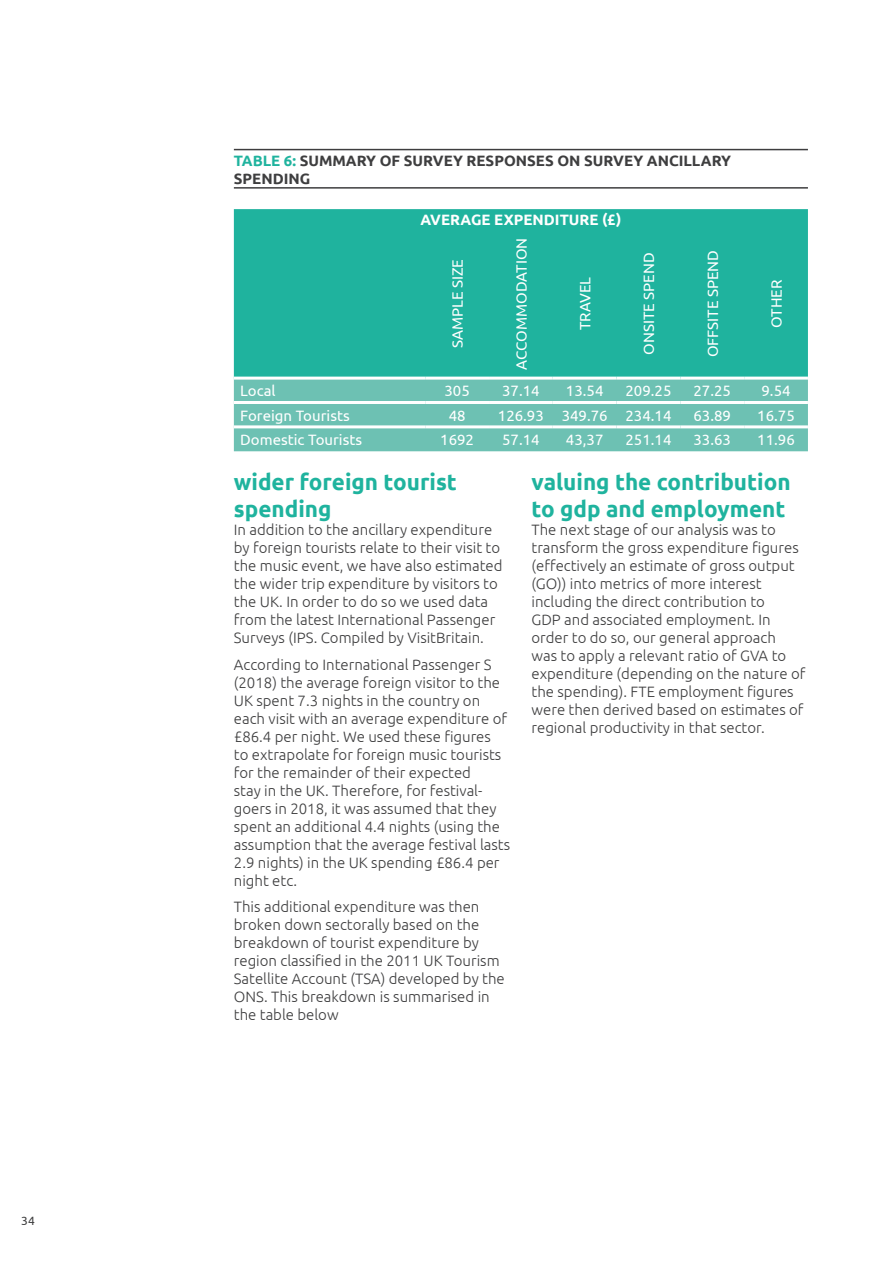
<style>
.page{position:relative;width:893px;height:1263px;background:#fff}
.page>*{position:absolute;margin:0;border:0;box-sizing:border-box;transform-origin:0 0}
.t1{font:700 22.5px/27px "Ubuntu";color:#1fb39e}
.t2{font:300 15px/18px "Ubuntu";color:#3e3e3f}
.t3{font:15px "Ubuntu";color:#fff}
.t4{font:700 15px/18px "Ubuntu";color:#3e3e3f}
.t5{font:700 15px "Ubuntu";color:#fff}
.t6{font:12px "Ubuntu";color:#3e3e3f}
.s1{color:#1fb39e}
</style>
<div class="page">
<hr style="left:234px;top:149px;width:574px;height:1px;background:#3e3e3f">
<hr style="left:234px;top:187px;width:574px;height:2px;background:#3e3e3f">
<div style="left:234px;top:209px;width:574px;height:168px;background:#1fb39e"></div>
<div style="left:234px;top:380px;width:574px;height:71px;background:#6dc1b3"></div>
<hr style="left:234px;top:401px;width:191px;height:3px;background:#fff">
<hr style="left:425px;top:401px;width:64px;height:3px;background:#fff">
<hr style="left:489px;top:401px;width:64px;height:3px;background:#fff">
<hr style="left:553px;top:401px;width:64px;height:3px;background:#fff">
<hr style="left:617px;top:401px;width:63px;height:3px;background:#fff">
<hr style="left:680px;top:401px;width:64px;height:3px;background:#fff">
<hr style="left:744px;top:401px;width:64px;height:3px;background:#fff">
<hr style="left:234px;top:425px;width:191px;height:3px;background:#fff">
<hr style="left:425px;top:425px;width:64px;height:3px;background:#fff">
<hr style="left:489px;top:425px;width:64px;height:3px;background:#fff">
<hr style="left:553px;top:425px;width:64px;height:3px;background:#fff">
<hr style="left:617px;top:425px;width:63px;height:3px;background:#fff">
<hr style="left:680px;top:425px;width:64px;height:3px;background:#fff">
<hr style="left:744px;top:425px;width:64px;height:3px;background:#fff">
<p class="t6" style="left:21px;top:1213px;width:15px">34</p>
<p class="t4" style="left:234px;top:151px;width:499px"><span class="s1">TABLE 6:</span> SUMMARY OF SURVEY RESPONSES ON SURVEY ANCILLARY<br>SPENDING</p>
<p class="t5" style="left:420px;top:211px;width:202px">AVERAGE EXPENDITURE (£)</p>
<p class="t3" style="left:448px;top:348px;width:91px;rotate:-90deg">SAMPLE SIZE</p>
<p class="t3" style="left:512px;top:369px;width:133px;rotate:-90deg">ACCOMMODATION</p>
<p class="t3" style="left:640px;top:355px;width:104px;rotate:-90deg">ONSITE SPEND</p>
<p class="t3" style="left:704px;top:357px;width:109px;rotate:-90deg">OFFSITE SPEND</p>
<p class="t3" style="left:576px;top:330px;width:55px;rotate:-90deg">TRAVEL</p>
<p class="t3" style="left:767px;top:328px;width:50px;rotate:-90deg">OTHER</p>
<p class="t3" style="left:240px;top:382px;width:37px">Local</p>
<p class="t3" style="left:444px;top:382px;width:27px">305</p>
<p class="t3" style="left:502px;top:382px;width:39px">37.14</p>
<p class="t3" style="left:566px;top:382px;width:39px">13.54</p>
<p class="t3" style="left:625px;top:382px;width:47px">209.25</p>
<p class="t3" style="left:693px;top:382px;width:39px">27.25</p>
<p class="t3" style="left:761px;top:382px;width:31px">9.54</p>
<p class="t3" style="left:240px;top:406px;width:111px">Foreign Tourists</p>
<p class="t3" style="left:449px;top:406px;width:18px">48</p>
<p class="t3" style="left:498px;top:406px;width:47px">126.93</p>
<p class="t3" style="left:562px;top:406px;width:47px">349.76</p>
<p class="t3" style="left:625px;top:406px;width:47px">234.14</p>
<p class="t3" style="left:693px;top:406px;width:39px">63.89</p>
<p class="t3" style="left:757px;top:406px;width:39px">16.75</p>
<p class="t3" style="left:240px;top:430px;width:123px">Domestic Tourists</p>
<p class="t3" style="left:440px;top:430px;width:35px">1692</p>
<p class="t3" style="left:502px;top:430px;width:39px">57.14</p>
<p class="t3" style="left:566px;top:430px;width:39px">43,37</p>
<p class="t3" style="left:625px;top:430px;width:47px">251.14</p>
<p class="t3" style="left:693px;top:430px;width:39px">33.63</p>
<p class="t3" style="left:757px;top:430px;width:39px">11.96</p>
<p class="t1" style="left:234px;top:468px;width:225px">wider foreign tourist spending</p>
<p class="t2" style="left:234px;top:520px;width:270px">In addition to the ancillary expenditure by foreign tourists relate to their visit to the music event, we have also estimated the wider trip expenditure by visitors to the UK. In order to do so we used data from the latest International Passenger Surveys (IPS. Compiled by VisitBritain.</p>
<p class="t2" style="left:234px;top:655px;width:278px">According to International Passenger S (2018) the average foreign visitor to the UK spent 7.3 nights in the country on each visit with an average expenditure of £86.4 per night. We used these figures<br>to extrapolate for foreign music tourists for the remainder of their expected<br>stay in the UK. Therefore, for festival&shy;goers in 2018, it was assumed that they spent an additional 4.4 nights (using the assumption that the average festival lasts 2.9 nights) in the UK spending £86.4 per night etc.</p>
<p class="t2" style="left:234px;top:897px;width:272px">This additional expenditure was then broken down sectorally based on the breakdown of tourist expenditure by region classified in the 2011 UK Tourism Satellite Account (TSA) developed by the ONS. This breakdown is summarised in the table below</p>
<p class="t1" style="left:531px;top:468px;width:261px">valuing the contribution to gdp and employment</p>
<p class="t2" style="left:531px;top:520px;width:275px">The next stage of our analysis was to transform the gross expenditure figures (effectively an estimate of gross output (GO)) into metrics of more interest including the direct contribution to<br>GDP and associated employment. In order to do so, our general approach<br>was to apply a relevant ratio of GVA to expenditure (depending on the nature of the spending). FTE employment figures were then derived based on estimates of regional productivity in that sector.</p>
</div>
